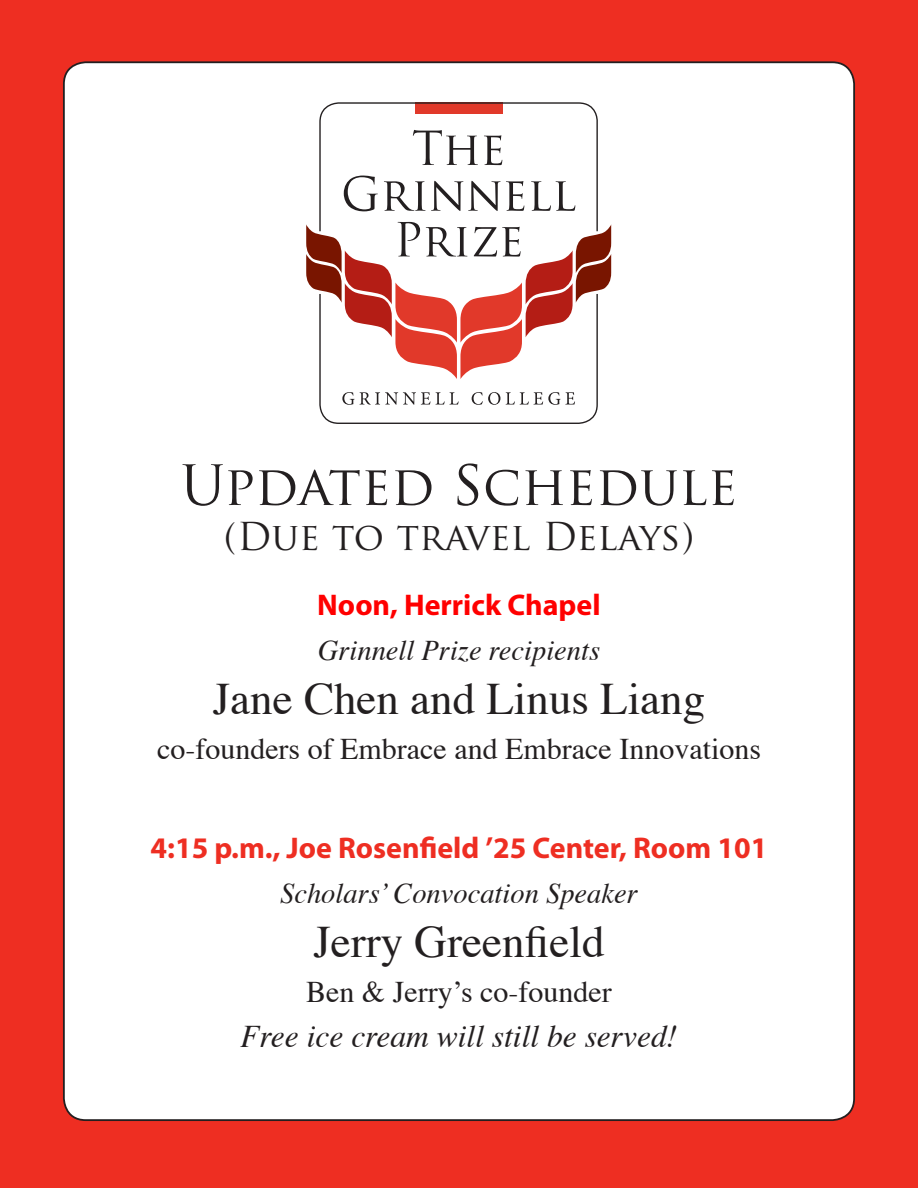
<style>
.page{position:relative;width:918px;height:1188px;background:#ee2e22}
.page>*{position:absolute;margin:0;border:0;box-sizing:border-box;transform-origin:0 0}
.t1{font:54px "Trajan Pro";color:#231f20}
.Event_2{font:45px "Times";color:#231f20}
.t2{font:37.5px "Trajan Pro";color:#231f20}
.Event_2-2{font:italic 31.5px "Times";color:#231f20}
.Event_2-3{font:30px "Times";color:#231f20}
.Event_2-4{font:700 30px "Myriad Pro";color:#ee2e22}
.Event_2-5{font:700 30px "Myriad Pro";color:#f00}
.Event_2-6{font:italic 28.5px "Times";color:#231f20}
</style>
<div class="page">
<div style="left:64px;top:62px;width:790px;height:1058px;background:#fff;border-radius:22px"></div>
<svg style="left:306px;top:102px;width:305px;height:322px"></svg>
<p class="t1" style="left:181px;top:451px;width:558px">Updated Schedule</p>
<p class="t2" style="left:224px;top:512px;width:472px">(Due to travel Delays)</p>
<p class="Event_2-5" style="left:317px;top:585px;width:285px">Noon, Herrick Chapel</p>
<p class="Event_2-6" style="left:318px;top:625px;width:284px">Grinnell Prize recipients</p>
<p class="Event_2" style="left:213px;top:657px;width:494px">Jane Chen and Linus Liang</p>
<p class="Event_2-3" style="left:157px;top:721px;width:605px">co-founders of Embrace and Embrace Innovations</p>
<p class="Event_2-4" style="left:151px;top:828px;width:618px">4:15 p.m., Joe Rosenfield ’25 Center, Room 101</p>
<p class="Event_2-6" style="left:280px;top:868px;width:359px">Scholars’ Convocation Speaker</p>
<p class="Event_2" style="left:313px;top:900px;width:293px">Jerry Greenfield</p>
<p class="Event_2-3" style="left:306px;top:964px;width:307px">Ben &amp; Jerry’s co-founder</p>
<p class="Event_2-2" style="left:241px;top:1009px;width:438px">Free ice cream will still be served!</p>
</div>
